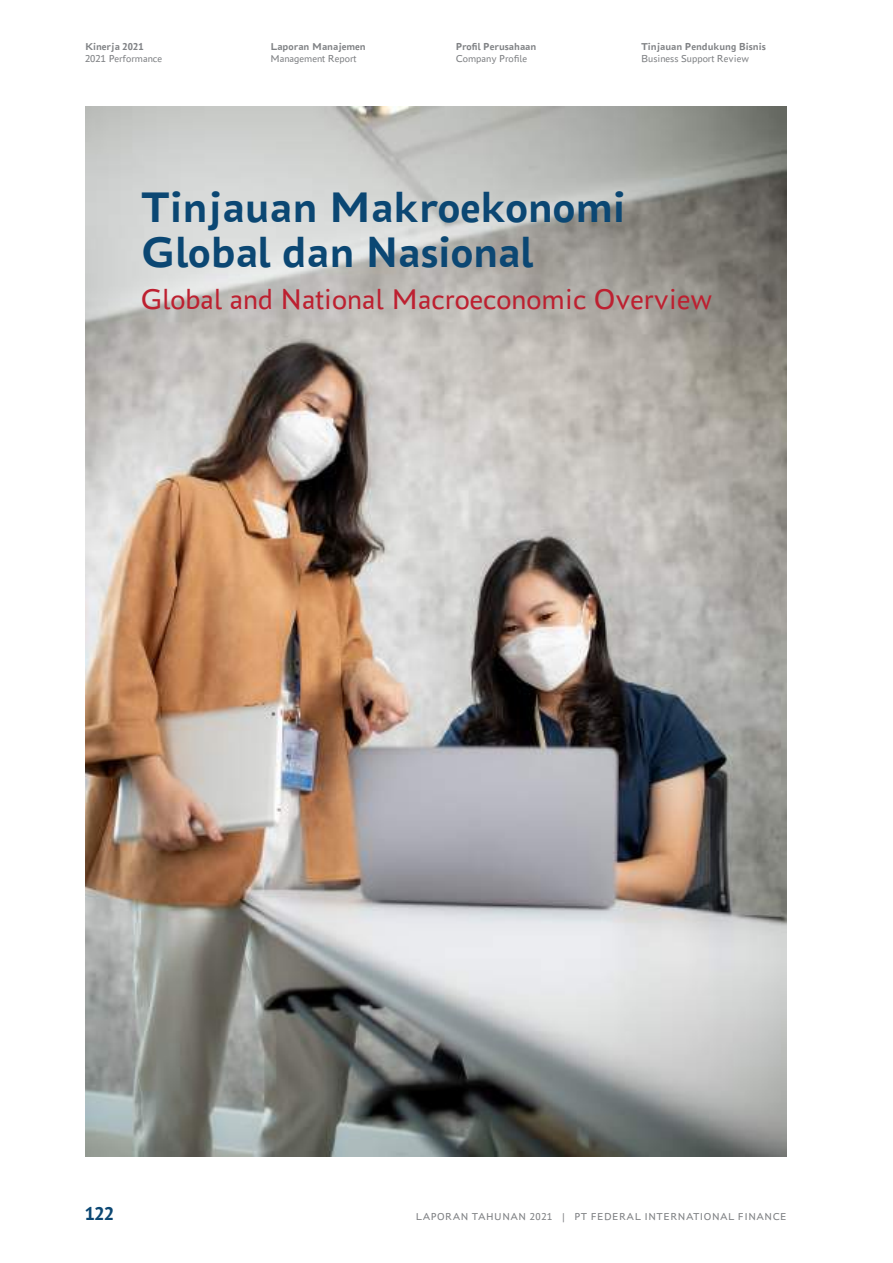
<style>
.page{position:relative;width:893px;height:1263px;background:#fff}
.page>*{position:absolute;margin:0;border:0;box-sizing:border-box;transform-origin:0 0}
.t1{font:700 45px/45px "PT Astra Sans";color:#0b4773}
.t2{font:30px "PT Astra Sans";color:#bd2030}
.t3{font:700 19.5px "PT Astra Sans";color:#0b4773}
.t4{font:700 10.5px "PT Astra Sans";color:#808285}
.t5{font:10.5px "PT Astra Sans";color:#808285}
.t6{font:10.5px "PT Astra Sans";letter-spacing:.05em;color:#808285}
</style>
<div class="page">
<img style="left:85px;top:106px;width:702px;height:1051px">
<p class="t4" style="left:85px;top:39px;width:60px">Kinerja 2021</p>
<p class="t5" style="left:85px;top:52px;width:79px">2021 Performance</p>
<p class="t4" style="left:270px;top:39px;width:97px">Laporan Manajemen</p>
<p class="t5" style="left:270px;top:52px;width:88px">Management Report</p>
<p class="t4" style="left:456px;top:39px;width:82px">Profil Perusahaan</p>
<p class="t5" style="left:456px;top:52px;width:73px">Company Profile</p>
<p class="t4" style="left:641px;top:39px;width:126px">Tinjauan Pendukung Bisnis</p>
<p class="t5" style="left:641px;top:52px;width:109px">Business Support Review</p>
<h1 class="t1" style="left:141px;top:183px;width:486px">Tinjauan Makroekonomi<br>Global dan Nasional</h1>
<h2 class="t2" style="left:141px;top:280px;width:573px">Global and National Macroeconomic Overview</h2>
<h3 class="t3" style="left:85px;top:1201px;width:31px">122</h3>
<p class="t6" style="left:416px;top:1210px;width:372px">LAPORAN TAHUNAN 2021 | PT FEDERAL INTERNATIONAL FINANCE</p>
</div>
